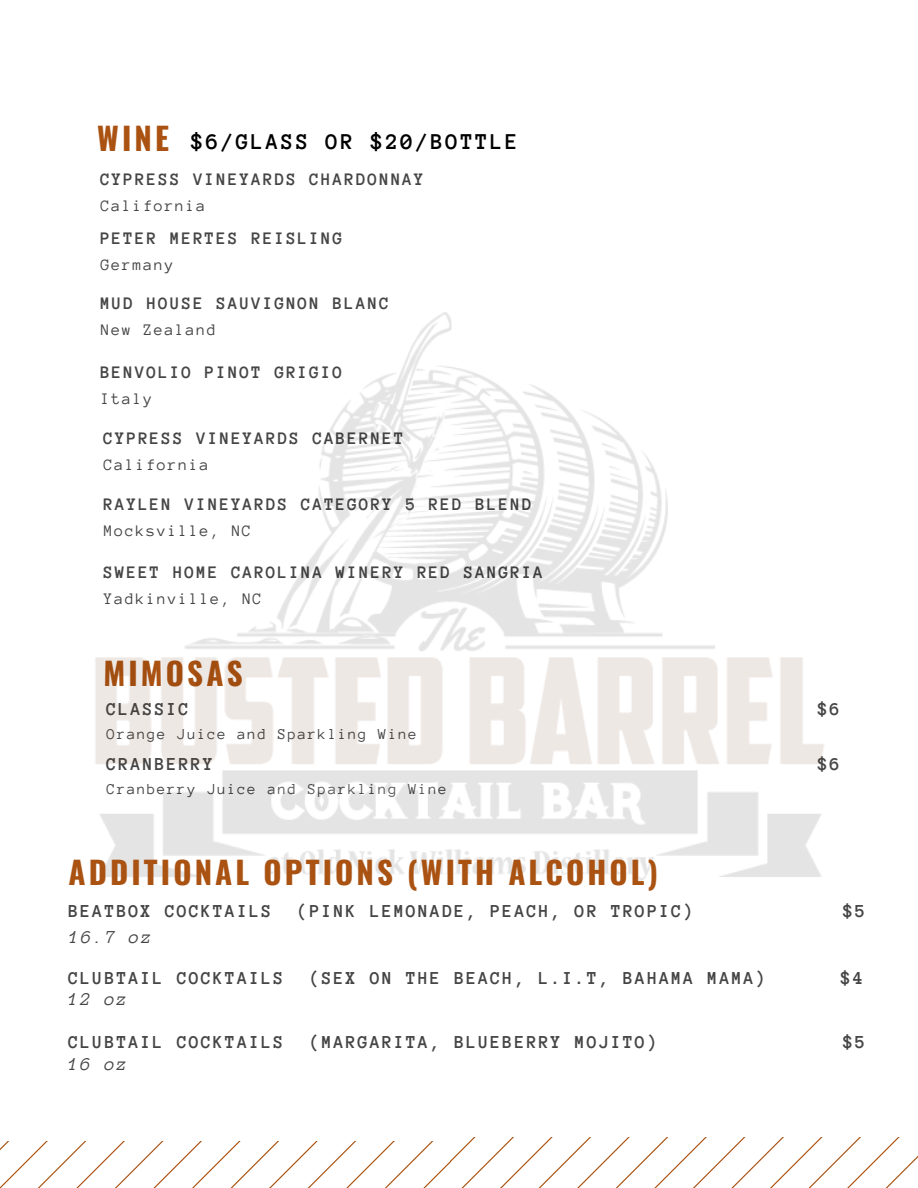
<style>
.page{position:relative;width:918px;height:1188px;background:#fff}
.page>*{position:absolute;margin:0;border:0;box-sizing:border-box;transform-origin:0 0}
.t1{font:700 31.2px "Oswald";letter-spacing:.1em;color:#aa5212}
.t2{font:700 23.25px "Anonymous Pro";letter-spacing:.1em;color:#000}
.t3{font:700 18.75px "Anonymous Pro";letter-spacing:.1em;color:#454545}
.t4{font:italic 18.75px "Anonymous Pro";letter-spacing:.1em;color:#454545}
.t5{font:700 18px "Anonymous Pro";letter-spacing:.1em;color:#454545}
.t6{font:16.5px "Anonymous Pro";letter-spacing:.1em;color:#454545}
.t7{font:15.6px "Anonymous Pro";letter-spacing:.1em;color:#454545}
</style>
<div class="page">
<svg style="left:0;top:1137px;width:918px;height:51px"></svg>
<img style="left:95px;top:312px;width:729px;height:569px">
<p class="t1" style="left:97px;top:114px;width:73px">WINE</p>
<p class="t2" style="left:191px;top:130px;width:328px">$6/GLASS OR $20/BOTTLE</p>
<p class="t5" style="left:100px;top:170px;width:325px">CYPRESS VINEYARDS CHARDONNAY</p>
<p class="t6" style="left:101px;top:198px;width:106px">California</p>
<p class="t5" style="left:100px;top:229px;width:244px">PETER MERTES REISLING</p>
<p class="t6" style="left:101px;top:257px;width:74px">Germany</p>
<p class="t5" style="left:100px;top:294px;width:290px">MUD HOUSE SAUVIGNON BLANC</p>
<p class="t6" style="left:101px;top:321px;width:117px">New Zealand</p>
<p class="t5" style="left:100px;top:363px;width:244px">BENVOLIO PINOT GRIGIO</p>
<p class="t6" style="left:101px;top:391px;width:53px">Italy</p>
<p class="t5" style="left:103px;top:429px;width:302px">CYPRESS VINEYARDS CABERNET</p>
<p class="t6" style="left:104px;top:457px;width:106px">California</p>
<p class="t5" style="left:103px;top:495px;width:430px">RAYLEN VINEYARDS CATEGORY 5 RED BLEND</p>
<p class="t6" style="left:104px;top:523px;width:149px">Mocksville, NC</p>
<p class="t5" style="left:103px;top:563px;width:441px">SWEET HOME CAROLINA WINERY RED SANGRIA</p>
<p class="t6" style="left:104px;top:591px;width:160px">Yadkinville, NC</p>
<p class="t1" style="left:103px;top:649px;width:141px">MIMOSAS</p>
<p class="t3" style="left:107px;top:700px;width:84px">CLASSIC</p>
<p class="t7" style="left:107px;top:726px;width:311px">Orange Juice and Sparkling Wine</p>
<p class="t3" style="left:107px;top:754px;width:108px">CRANBERRY</p>
<p class="t7" style="left:107px;top:781px;width:342px">Cranberry Juice and Sparkling Wine</p>
<p class="t3" style="left:818px;top:700px;width:24px">$6</p>
<p class="t3" style="left:818px;top:754px;width:24px">$6</p>
<p class="t1" style="left:69px;top:848px;width:591px">ADDITIONAL OPTIONS (WITH ALCOHOL)</p>
<p class="t3" style="left:69px;top:902px;width:205px">BEATBOX COCKTAILS</p>
<p class="t3" style="left:298px;top:902px;width:398px">(PINK LEMONADE, PEACH, OR TROPIC)</p>
<p class="t3" style="left:843px;top:902px;width:24px">$5</p>
<p class="t4" style="left:69px;top:927px;width:84px">16.7 oz</p>
<p class="t3" style="left:69px;top:969px;width:217px">CLUBTAIL COCKTAILS</p>
<p class="t3" style="left:310px;top:969px;width:458px">(SEX ON THE BEACH, L.I.T, BAHAMA MAMA)</p>
<p class="t3" style="left:841px;top:969px;width:24px">$4</p>
<p class="t4" style="left:69px;top:990px;width:60px">12 oz</p>
<p class="t3" style="left:69px;top:1033px;width:217px">CLUBTAIL COCKTAILS</p>
<p class="t3" style="left:310px;top:1033px;width:349px">(MARGARITA, BLUEBERRY MOJITO)</p>
<p class="t3" style="left:843px;top:1033px;width:24px">$5</p>
<p class="t4" style="left:69px;top:1054px;width:60px">16 oz</p>
</div>
